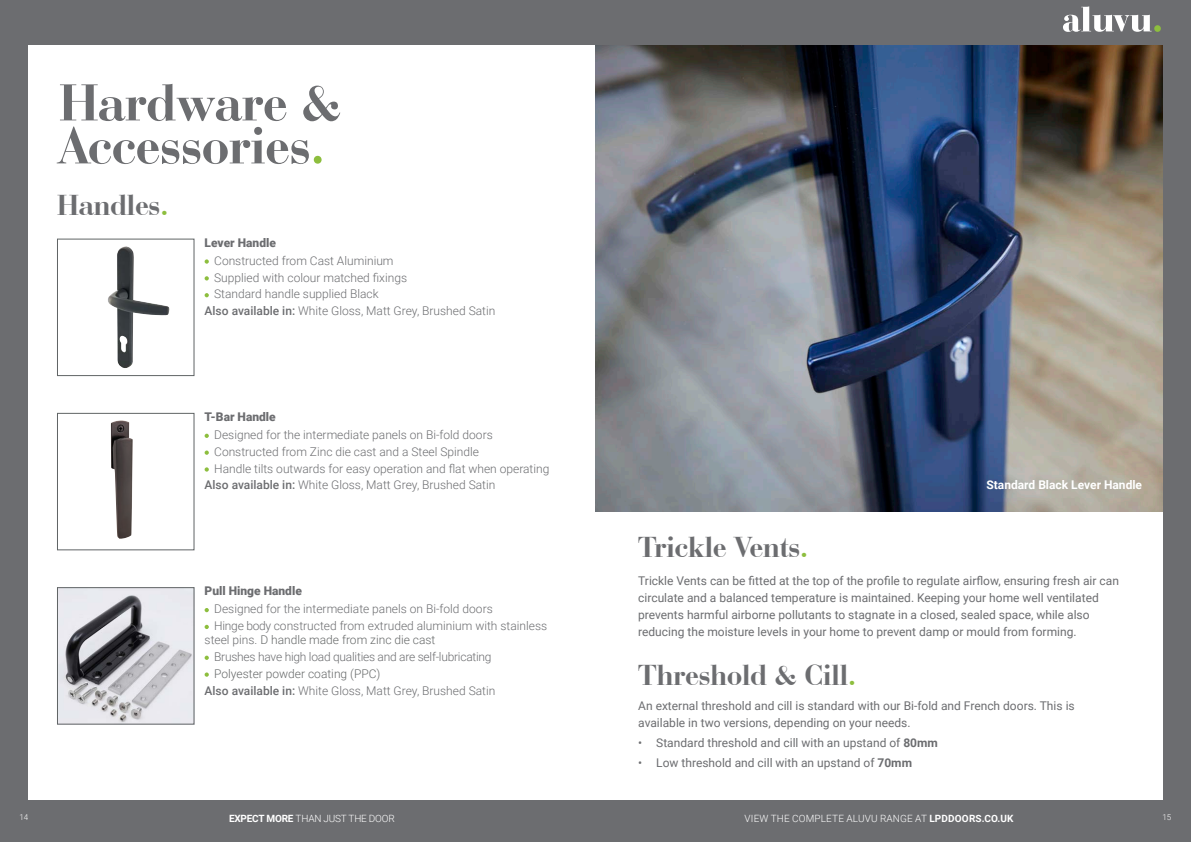
<style>
.page{position:relative;width:1191px;height:842px;background:#6c6d70}
.page>*{position:absolute;margin:0;border:0;box-sizing:border-box;transform-origin:0 0}
.t1{font:700 54px/43px "Bauer Bodoni BT";color:#6c6d70}
.t2{font:700 30px "Bauer Bodoni BT";color:#6c6d70}
.t3{font:300 12px/14px "Roboto";color:#6c6d70}
.t4{font:12px/17px "Roboto";color:#6c6d70}
.t5{font:300 12px "Roboto";letter-spacing:-.02em;color:#6c6d70}
.t6{font:900 12px "Roboto";color:#6c6d70}
.t7{font:300 12px "Roboto";color:#666969}
.t8{font:700 12px "Roboto";color:#fff}
.t9{font:300 10px "Roboto";letter-spacing:.015em;color:#fff}
.t10{font:300 10px "Roboto";letter-spacing:-.02em;color:#fff}
.t11{font:300 8px "Roboto";color:#fff}
.s1{color:#8dbe3e}
.s2{font-weight:500}
.s3{color:#666969}
.s4{font-weight:700}
</style>
<div class="page">
<div style="left:28px;top:45px;width:1134px;height:754px;background:#fff"></div>
<svg style="left:205px;top:259px;width:4px;height:5px"></svg>
<svg style="left:205px;top:276px;width:4px;height:4px"></svg>
<svg style="left:205px;top:293px;width:4px;height:4px"></svg>
<img style="left:108px;top:246px;width:62px;height:122px">
<div style="left:57px;top:239px;width:137px;height:137px;border:1px solid #606465"></div>
<svg style="left:205px;top:434px;width:4px;height:4px"></svg>
<svg style="left:205px;top:450px;width:4px;height:5px"></svg>
<svg style="left:205px;top:467px;width:4px;height:5px"></svg>
<img style="left:111px;top:420px;width:22px;height:119px">
<div style="left:57px;top:413px;width:137px;height:137px;border:1px solid #606465"></div>
<svg style="left:205px;top:608px;width:4px;height:4px"></svg>
<svg style="left:205px;top:625px;width:4px;height:4px"></svg>
<svg style="left:205px;top:656px;width:4px;height:4px"></svg>
<svg style="left:205px;top:672px;width:4px;height:5px"></svg>
<img style="left:59px;top:589px;width:133px;height:133px">
<div style="left:57px;top:587px;width:137px;height:137px;border:1px solid #606465"></div>
<img style="left:595px;top:45px;width:567px;height:466px">
<svg style="left:1063px;top:6px;width:88px;height:26px"></svg>
<div style="left:1154px;top:25px;width:6px;height:7px;background:#8dbe3e;border-radius:50%"></div>
<p class="t1" style="left:59px;top:80px;width:283px">Hardware &amp;<br>Accessories<span class="s1">.</span></p>
<p class="t2" style="left:57px;top:186px;width:113px">Handles<span class="s1">.</span></p>
<p class="t6" style="left:205px;top:234px;width:73px">Lever Handle</p>
<p class="t3" style="left:214px;top:253px;width:181px">Constructed from Cast Aluminium</p>
<p class="t3" style="left:214px;top:270px;width:194px">Supplied with colour matched fixings</p>
<p class="t3" style="left:214px;top:287px;width:166px">Standard handle supplied Black</p>
<p class="t3" style="left:205px;top:303px;width:292px"><span class="s2">Also available in:</span> White Gloss, Matt Grey, Brushed Satin</p>
<p class="t6" style="left:205px;top:408px;width:73px">T-Bar Handle</p>
<p class="t3" style="left:214px;top:427px;width:280px">Designed for the intermediate panels on Bi-fold doors</p>
<p class="t3" style="left:214px;top:444px;width:266px">Constructed from Zinc die cast and a Steel Spindle</p>
<p class="t3" style="left:214px;top:461px;width:337px">Handle tilts outwards for easy operation and flat when operating</p>
<p class="t3" style="left:205px;top:478px;width:292px"><span class="s2">Also available in:</span> White Gloss, Matt Grey, Brushed Satin</p>
<p class="t6" style="left:205px;top:583px;width:99px">Pull Hinge Handle</p>
<p class="t3" style="left:214px;top:601px;width:280px">Designed for the intermediate panels on Bi-fold doors</p>
<p class="t3" style="left:205px;top:618px;width:344px;text-indent:10px">Hinge body constructed from extruded aluminium with stainless steel pins. <span class="s3">D handle made from zinc die cast</span></p>
<p class="t5" style="left:214px;top:648px;width:279px">Brushes have high load qualities and are self-lubricating</p>
<p class="t7" style="left:214px;top:665px;width:168px">Polyester powder coating (PPC)</p>
<p class="t3" style="left:205px;top:683px;width:292px"><span class="s2">Also available in:</span> White Gloss, Matt Grey, Brushed Satin</p>
<p class="t2" style="left:638px;top:528px;width:171px">Trickle Vents<span class="s1">.</span></p>
<p class="t8" style="left:986px;top:477px;width:157px">Standard Black Lever Handle</p>
<p class="t4" style="left:638px;top:572px;width:482px">Trickle Vents can be fitted at the top of the profile to regulate airflow, ensuring fresh air can circulate and a balanced temperature is maintained. Keeping your home well ventilated prevents harmful airborne pollutants to stagnate in a closed, sealed space, while also reducing the moisture levels in your home to prevent damp or mould from forming.</p>
<p class="t2" style="left:638px;top:656px;width:219px">Threshold &amp; Cill<span class="s1">.</span></p>
<p class="t4" style="left:638px;top:697px;width:438px">An external threshold and cill is standard with our Bi-fold and French doors. This is available in two versions, depending on your needs.</p>
<p class="t4" style="left:638px;top:734px;width:301px">• Standard threshold and cill with an upstand of <span class="s4">80mm</span></p>
<p class="t4" style="left:638px;top:753px;width:275px">• Low threshold and cill with an upstand of <span class="s4">70mm</span></p>
<p class="t11" style="left:20px;top:812px;width:10px">14</p>
<p class="t10" style="left:229px;top:811px;width:167px"><span class="s4">EXPECT MORE</span> THAN JUST THE DOOR</p>
<p class="t9" style="left:744px;top:811px;width:270px">VIEW THE COMPLETE ALUVU RANGE AT <span class="s4">LPDDOORS.CO.UK</span></p>
<p class="t11" style="left:1162px;top:812px;width:10px">15</p>
</div>
